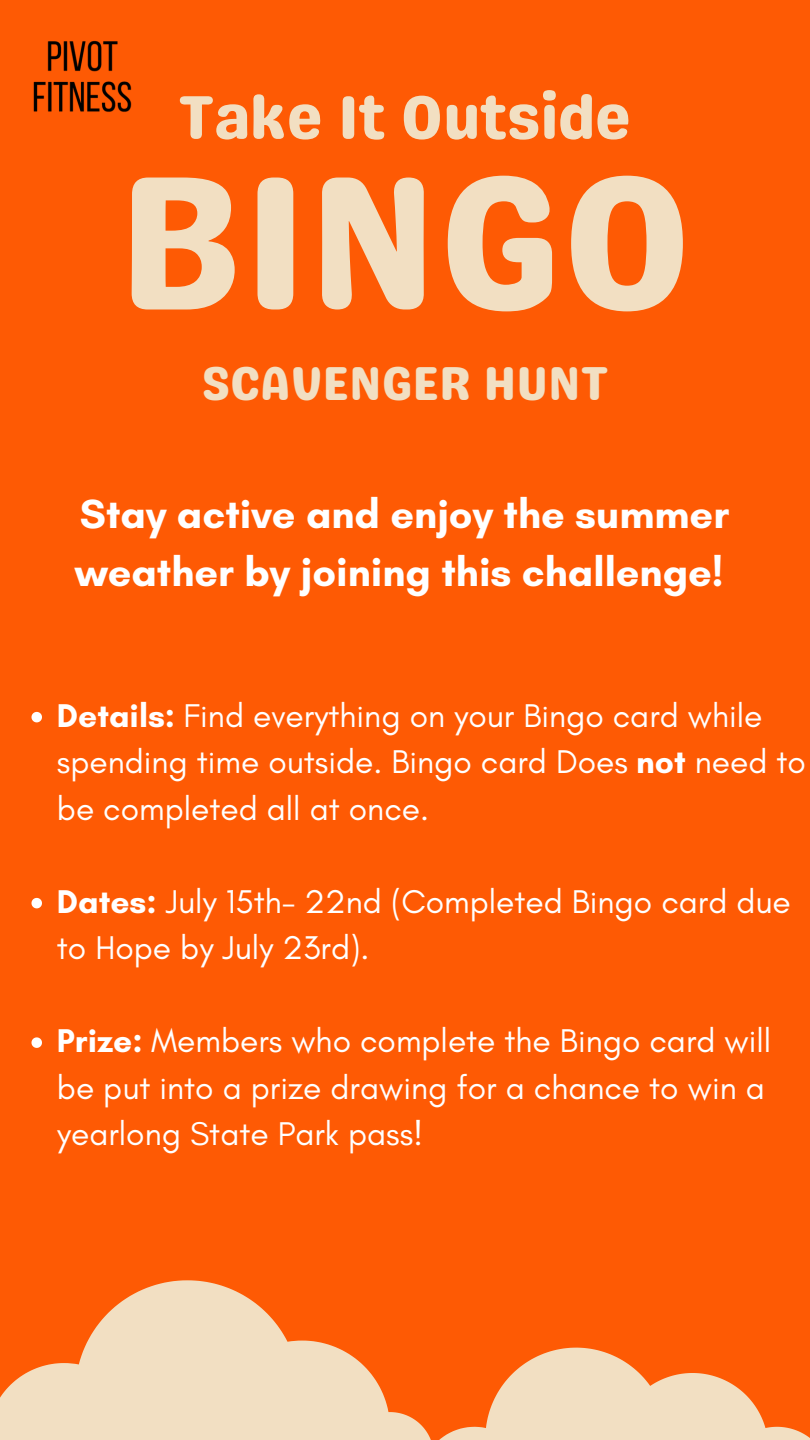
<style>
.page{position:relative;width:810px;height:1440px;background:#fe5a04}
.page>*{position:absolute;margin:0;border:0;box-sizing:border-box;transform-origin:0 0}
.t1{font:190.4px "Genty Sans";color:#f2dfc2}
.t2{font:61.6px "Genty Sans";color:#f2dfc2}
.t3{font:47.4px "Genty Sans";color:#f2dfc2}
.t4{font:700 41.5px/57.8px "Glacial Indifference";color:#fff}
.t5{font:33.5px/46.5px "Glacial Indifference";color:#fff}
.s1{font-weight:700}
</style>
<div class="page">
<svg style="left:0;top:1280px;width:810px;height:160px"></svg>
<svg style="left:31px;top:712px;width:11px;height:10px"></svg>
<svg style="left:31px;top:898px;width:11px;height:10px"></svg>
<svg style="left:31px;top:1037px;width:11px;height:11px"></svg>
<img style="left:33px;top:40px;width:99px;height:72px">
<p class="t2" style="left:178px;top:80px;width:454px">Take It Outside</p>
<p class="t1" style="left:117px;top:129px;width:577px">BINGO</p>
<p class="t3" style="left:201px;top:354px;width:409px">SCAVENGER HUNT</p>
<p class="t4" style="left:75px;top:485px;width:655px">Stay active and enjoy the summer weather by joining this challenge!</p>
<h1 class="t5" style="left:57px;top:692px;width:750px"><span class="s1">Details:</span> Find everything on your Bingo card while spending time outside. Bingo card Does <span class="s1">not</span> need to be completed all at once.</h1>
<h2 class="t5" style="left:57px;top:878px;width:735px"><span class="s1">Dates:</span> July 15th- 22nd (Completed Bingo card due to Hope by July 23rd).</h2>
<h3 class="t5" style="left:57px;top:1017px;width:716px"><span class="s1">Prize:</span> Members who complete the Bingo card will be put into a prize drawing for a chance to win a yearlong State Park pass!</h3>
</div>
